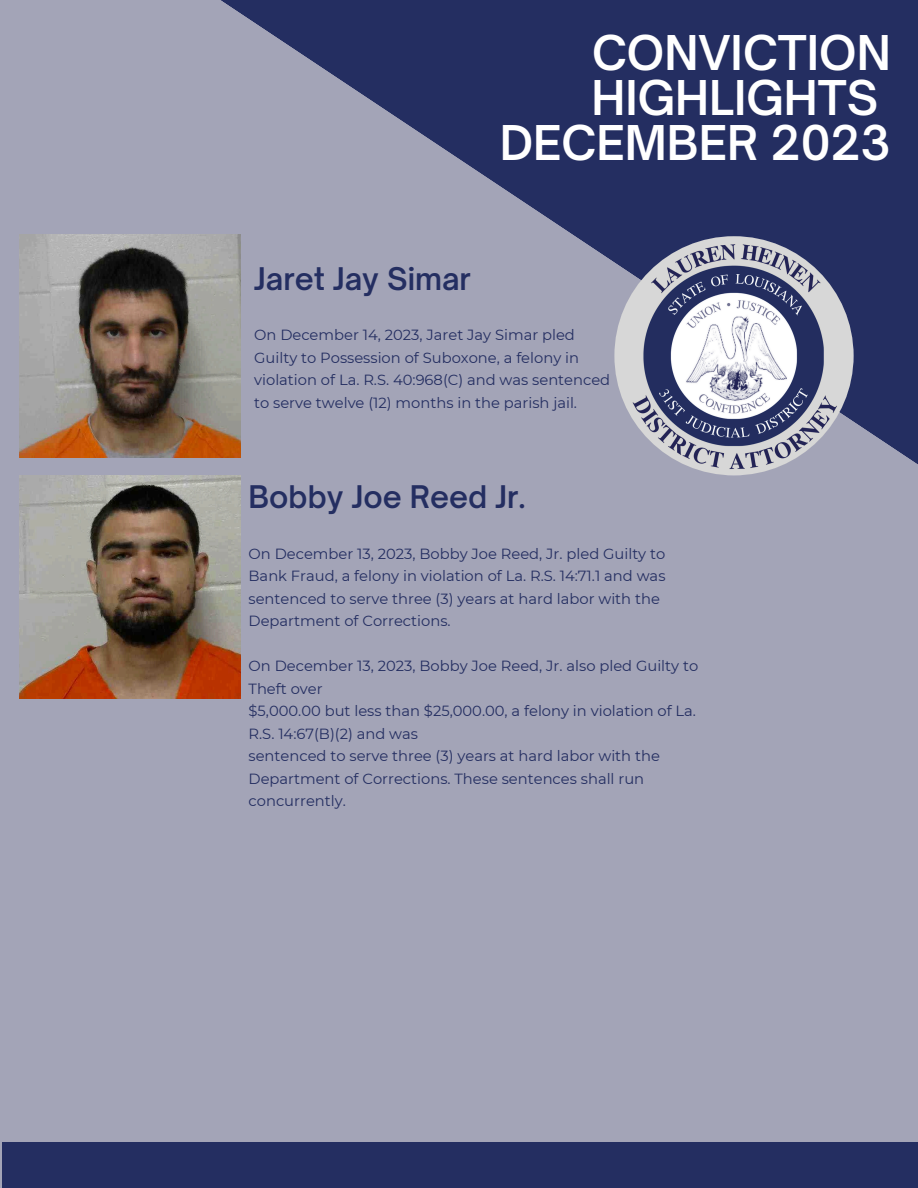
<style>
.page{position:relative;width:918px;height:1188px;background:#a3a4b7}
.page>*{position:absolute;margin:0;border:0;box-sizing:border-box;transform-origin:0 0}
.t1{font:600 45.9px/45.3px "Open Sauce One";color:#fff;text-align:right}
.t2{font:600 29.85px "Open Sauce One";color:#242e61}
.t3{font:14.7px/22.5px "Montserrat";color:#242e61}
</style>
<div class="page">
<svg style="left:214px;top:0;width:704px;height:476px;fill:#242e61"></svg>
<img style="left:614px;top:236px;width:240px;height:239px;border-radius:50%">
<div style="left:2px;top:1142px;width:916px;height:46px;background:#242e61"></div>
<img style="left:19px;top:234px;width:222px;height:223px">
<img style="left:19px;top:475px;width:222px;height:223px">
<h2 class="t1" style="left:500px;top:29px;width:393px">CONVICTION<br>HIGHLIGHTS<br>DECEMBER 2023</h2>
<p class="t2" style="left:254px;top:260px;width:218px">Jaret Jay Simar</p>
<p class="t3" style="left:254px;top:324px;width:358px">On December 14, 2023, Jaret Jay Simar pled Guilty to Possession of Suboxone, a felony in violation of La. R.S. 40:968(C) and was sentenced to serve twelve (12) months in the parish jail.</p>
<p class="t2" style="left:249px;top:478px;width:279px">Bobby Joe Reed Jr.</p>
<h2 class="t3" style="left:249px;top:542px;width:418px">On December 13, 2023, Bobby Joe Reed, Jr. pled Guilty to Bank Fraud, a felony in violation of La. R.S. 14:71.1 and was sentenced to serve three (3) years at hard labor with the Department of Corrections.</h2>
<p class="t3" style="left:249px;top:655px;width:451px">On December 13, 2023, Bobby Joe Reed, Jr. also pled Guilty to<br>Theft over</p>
<p class="t3" style="left:249px;top:700px;width:449px">$5,000.00 but less than $25,000.00, a felony in violation of La.<br>R.S. 14:67(B)(2) and was</p>
<p class="t3" style="left:249px;top:745px;width:413px">sentenced to serve three (3) years at hard labor with the<br>Department of Corrections. These sentences shall run concurrently.</p>
</div>
